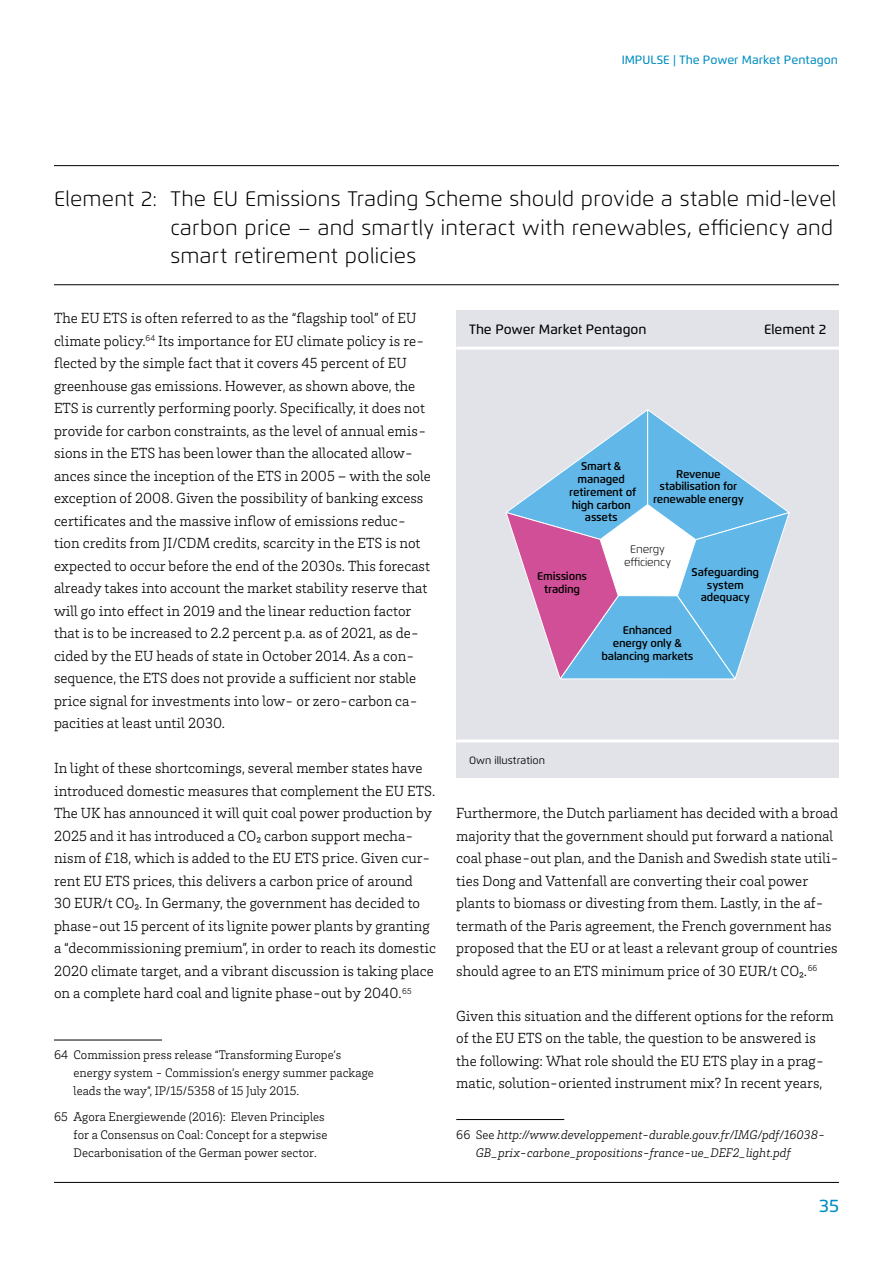
<style>
.page{position:relative;width:893px;height:1263px;background:#fff}
.page>*{position:absolute;margin:0;border:0;box-sizing:border-box;transform-origin:0 0}
.t1{font:300 21px/28.5px "Flexo";letter-spacing:.01em;color:#000}
.t2{font:500 18px "Flexo";color:#008ec1}
.t3{font:300 15px/22.5px "Brix Slab";color:#000}
.t4{font:500 13.5px "Flexo";color:#000}
.t5{font:300 12.75px/18px "Brix Slab";color:#000}
.t6{font:italic 300 12.75px/18px "Brix Slab";color:#000}
.t7{font:500 12px "Flexo";letter-spacing:.005em;color:#008ec1}
.t8{font:600 11.25px/12.8px "Flexo";letter-spacing:-.02em;color:#000;text-align:center}
.t9{font:300 11.25px/12.8px "Flexo";letter-spacing:-.015em;color:#000;text-align:center}
.t10{font:10.5px "Flexo";color:#000}
.s1{font-style:normal}
</style>
<div class="page">
<hr style="left:54px;top:1182px;width:785px;height:1px;background:#000">
<hr style="left:54px;top:1040px;width:108px;height:1px;background:#000">
<hr style="left:456px;top:1119px;width:108px;height:1px;background:#000">
<hr style="left:54px;top:165px;width:785px;height:1px;background:#000">
<hr style="left:54px;top:284px;width:785px;height:1px;background:#000">
<div style="left:456px;top:310px;width:383px;height:468px;background:#e1e3e9"></div>
<hr style="left:456px;top:347px;width:383px;height:3px;background:#fff">
<hr style="left:456px;top:739px;width:383px;height:3px;background:#fff">
<svg style="left:505px;top:409px;width:285px;height:271px"></svg>
<p class="t7" style="left:622px;top:53px;width:218px">IMPULSE | The Power Market Pentagon</p>
<h1 class="t1" style="left:170px;top:185px;width:667px;text-indent:-116px">Element 2: The EU Emissions Trading Scheme should provide a stable mid-level carbon price – and smartly interact with renewables, efficiency and smart retirement policies</h1>
<p class="t3" style="left:54px;top:306px;width:378px">The EU ETS is often referred to as the “flagship tool” of EU climate policy.<sup>64</sup> Its importance for EU climate policy is re&shy;flected by the simple fact that it covers 45 percent of EU greenhouse gas emissions. However, as shown above, the ETS is currently performing poorly. Specifically, it does not provide for carbon constraints, as the level of annual emis&shy;sions in the ETS has been lower than the allocated allow&shy;ances since the inception of the ETS in 2005 – with the sole exception of 2008. Given the possibility of banking excess certificates and the massive inflow of emissions reduc&shy;tion credits from JI/CDM credits, scarcity in the ETS is not expected to occur before the end of the 2030s. This forecast already takes into account the market stability reserve that will go into effect in 2019 and the linear reduction factor that is to be increased to 2.2 percent p.a. as of 2021, as de&shy;cided by the EU heads of state in October 2014. As a con&shy;sequence, the ETS does not provide a sufficient nor stable price signal for investments into low- or zero-carbon ca&shy;pacities at least until 2030.</p>
<p class="t3" style="left:54px;top:756px;width:384px">In light of these shortcomings, several member states have introduced domestic measures that complement the EU ETS.<br>The UK has announced it will quit coal power production by 2025 and it has introduced a CO₂ carbon support mecha&shy;nism of £18, which is added to the EU ETS price. Given cur&shy;rent EU ETS prices, this delivers a carbon price of around<br>30 EUR/t CO₂. In Germany, the government has decided to phase-out 15 percent of its lignite power plants by granting a “decommissioning premium”, in order to reach its domestic 2020 climate target, and a vibrant discussion is taking place on a complete hard coal and lignite phase-out by 2040.<sup>65</sup></p>
<p class="t5" style="left:74px;top:1045px;width:302px;text-indent:-20px">64 Commission press release “Transforming Europe’s energy system - Commission’s energy summer package leads the way”, IP/15/5358 of 15 July 2015.</p>
<p class="t5" style="left:74px;top:1107px;width:255px;text-indent:-20px">65 Agora Energiewende (2016): Eleven Principles for a Consensus on Coal: Concept for a stepwise<br>Decarbonisation of the German power sector.</p>
<p class="t4" style="left:469px;top:321px;width:179px">The Power Market Pentagon</p>
<p class="t4" style="left:764px;top:321px;width:64px">Element 2</p>
<p class="t8" style="left:569px;top:460px;width:68px">Smart &amp; managed retirement of high carbon assets</p>
<p class="t8" style="left:653px;top:467px;width:92px">revenue stabilisation for renewable energy</p>
<p class="t8" style="left:537px;top:570px;width:51px">Emissions trading</p>
<p class="t9" style="left:624px;top:543px;width:49px">Energy efficiency</p>
<p class="t8" style="left:692px;top:566px;width:69px">Safeguarding system adequacy</p>
<p class="t8" style="left:602px;top:624px;width:93px">Enhanced<br>energy only &amp; balancing markets</p>
<p class="t10" style="left:469px;top:754px;width:78px">Own illustration</p>
<p class="t3" style="left:456px;top:801px;width:384px">Furthermore, the Dutch parliament has decided with a broad majority that the government should put forward a national coal phase-out plan, and the Danish and Swedish state utili&shy;ties Dong and Vattenfall are converting their coal power plants to biomass or divesting from them. Lastly, in the af&shy;termath of the Paris agreement, the French government has proposed that the EU or at least a relevant group of countries should agree to an ETS minimum price of 30 EUR/t CO₂.<sup>66</sup></p>
<p class="t3" style="left:456px;top:1004px;width:379px">Given this situation and the different options for the reform of the EU ETS on the table, the question to be answered is the following: What role should the EU ETS play in a prag&shy;matic, solution-oriented instrument mix? In recent years,</p>
<p class="t6" style="left:476px;top:1125px;width:351px;text-indent:-20px"><span class="s1">66 See</span> http://www.developpement-durable.gouv.fr/IMG/pdf/16038-<br>GB_prix-carbone_propositions-france-ue_DEF2_light.pdf</p>
<p class="t2" style="left:819px;top:1195px;width:21px">35</p>
</div>
